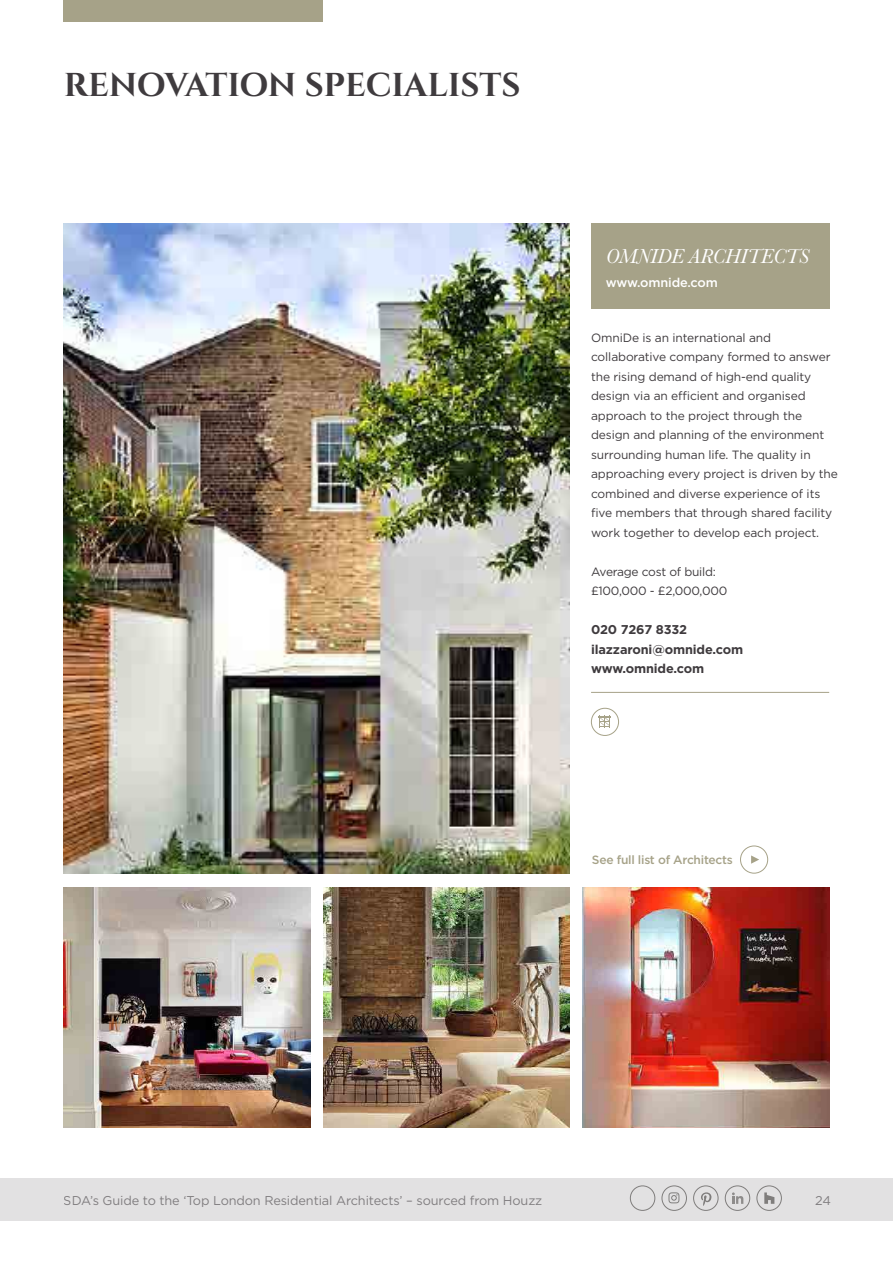
<style>
.page{position:relative;width:893px;height:1263px;background:#fff}
.page>*{position:absolute;margin:0;border:0;box-sizing:border-box;transform-origin:0 0}
.t1{font:700 33px "Cinzel";letter-spacing:-.005em;color:#3f3b3e}
.t2{font:italic 21px "Baskerville";letter-spacing:-.01em;color:#fff}
.t3{font:12.75px "Gotham";letter-spacing:-.01em;color:#3f3b3e}
.t4{font:700 12.75px/19.5px "Gotham";letter-spacing:-.01em;color:#3f3b3e}
.t5{font:500 12.75px "Gotham";letter-spacing:-.01em;color:#fff}
.t6{font:12px/19.5px "Gotham";letter-spacing:-.01em;color:#3f3b3e}
.t7{font:500 12px "Gotham";letter-spacing:-.02em;color:#a6a288}
</style>
<div class="page">
<div style="left:0;top:1178px;width:893px;height:42px;background:#e2e1e2"></div>
<div style="left:662px;top:1185px;width:25px;height:26px;border:1px solid #7f7d7c;border-radius:50%"></div>
<svg style="left:668px;top:1192px;width:11px;height:11px"></svg>
<div style="left:725px;top:1185px;width:25px;height:26px;border:1px solid #7f7d7c;border-radius:50%"></div>
<svg style="left:732px;top:1192px;width:11px;height:12px"></svg>
<div style="left:693px;top:1185px;width:25px;height:26px;border:1px solid #7f7d7c;border-radius:50%"></div>
<svg style="left:701px;top:1192px;width:10px;height:14px"></svg>
<div style="left:756px;top:1185px;width:26px;height:26px;border:1px solid #7f7d7c;border-radius:50%"></div>
<svg style="left:764px;top:1192px;width:10px;height:12px"></svg>
<img style="left:64px;top:223px;width:506px;height:651px">
<div style="left:64px;top:0;width:259px;height:21px;background:#a6a288"></div>
<img style="left:583px;top:887px;width:246px;height:240px">
<img style="left:64px;top:887px;width:246px;height:240px">
<img style="left:323px;top:887px;width:247px;height:240px">
<hr style="left:591px;top:692px;width:238px;height:1px;background:#a6a288">
<div style="left:591px;top:223px;width:238px;height:85px;background:#a6a288"></div>
<div style="left:591px;top:708px;width:28px;height:28px;border:1px solid #a6a288;border-radius:50%"></div>
<svg style="left:599px;top:716px;width:12px;height:12px"></svg>
<div style="left:740px;top:846px;width:28px;height:27px;border:1px solid #a6a288;border-radius:50%"></div>
<svg style="left:751px;top:855px;width:8px;height:9px"></svg>
<div style="left:630px;top:1185px;width:25px;height:26px;border:1px solid #7f7d7c;border-radius:50%"></div>
<h1 class="t1" style="left:64px;top:65px;width:458px">RENOVATION SPECIALISTS</h1>
<h2 class="t2" style="left:606px;top:242px;width:205px">OMNIDE ARCHITECTS</h2>
<p class="t5" style="left:606px;top:274px;width:114px">www.omnide.com</p>
<p class="t6" style="left:591px;top:327px;width:248px">OmniDe is an international and collaborative company formed to answer the rising demand of high-end quality design via an efficient and organised approach to the project through the design and planning of the environment surrounding human life. The quality in approaching every project is driven by the combined and diverse experience of its five members that through shared facility work together to develop each project.</p>
<p class="t6" style="left:591px;top:561px;width:138px">Average cost of build: £100,000 - £2,000,000</p>
<p class="t4" style="left:591px;top:620px;width:154px">020 7267 8332 ilazzaroni@omnide.com www.omnide.com</p>
<p class="t7" style="left:592px;top:851px;width:142px">See full list of Architects</p>
<p class="t3" style="left:64px;top:1192px;width:480px">SDA’s Guide to the ‘Top London Residential Architects’ – sourced from Houzz</p>
<p class="t3" style="left:815px;top:1192px;width:17px">24</p>
</div>
